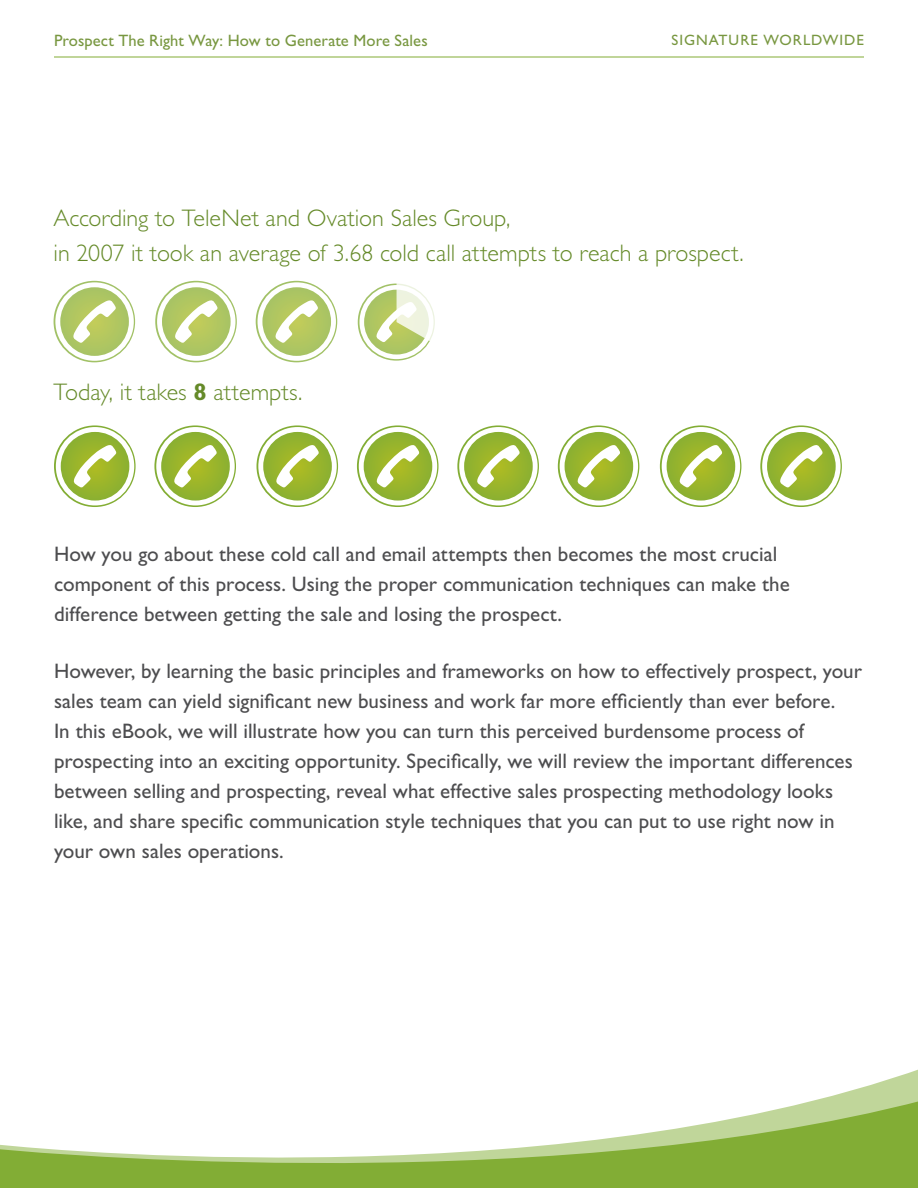
<style>
.page{position:relative;width:918px;height:1188px;background:#fff}
.page>*{position:absolute;margin:0;border:0;box-sizing:border-box;transform-origin:0 0}
.t1{font:300 24px/35.5px "Gill Sans Std";color:#658a29}
.t2{font:21px/30px "Gill Sans Std";color:#4d4d4f}
.t3{font:16.5px "Gill Sans Std";letter-spacing:.005em;color:#789740}
.t4{font:15px "Gill Sans Std";letter-spacing:.065em;color:#789740}
.s1{font-weight:700}
</style>
<div class="page">
<svg style="left:816px;top:1069px;width:102px;height:31px"></svg>
<svg style="left:0;top:1100px;width:918px;height:88px"></svg>
<hr style="left:54px;top:57px;width:810px;height:1px;background:#82ad35">
<svg style="left:54px;top:425px;width:82px;height:82px"></svg>
<svg style="left:56px;top:427px;width:78px;height:78px"></svg>
<svg style="left:156px;top:427px;width:79px;height:78px"></svg>
<svg style="left:258px;top:427px;width:79px;height:78px"></svg>
<svg style="left:357px;top:425px;width:82px;height:82px"></svg>
<svg style="left:359px;top:427px;width:78px;height:78px"></svg>
<svg style="left:459px;top:427px;width:79px;height:78px"></svg>
<svg style="left:560px;top:427px;width:78px;height:78px"></svg>
<svg style="left:662px;top:427px;width:78px;height:78px"></svg>
<svg style="left:762px;top:427px;width:79px;height:78px"></svg>
<svg style="left:157px;top:282px;width:79px;height:79px"></svg>
<svg style="left:258px;top:282px;width:78px;height:79px"></svg>
<svg style="left:359px;top:283px;width:76px;height:76px"></svg>
<svg style="left:55px;top:282px;width:79px;height:79px"></svg>
<p class="t3" style="left:54px;top:31px;width:375px">Prospect The Right Way: How to Generate More Sales</p>
<p class="t4" style="left:671px;top:31px;width:194px">SIGNATURE WORLDWIDE</p>
<p class="t1" style="left:54px;top:200px;width:692px">According to TeleNet and Ovation Sales Group,<br>in 2007 it took an average of 3.68 cold call attempts to reach a prospect.</p>
<p class="t1" style="left:54px;top:374px;width:250px">Today, it takes <span class="s1">8</span> attempts.</p>
<p class="t2" style="left:54px;top:539px;width:737px">How you go about these cold call and email attempts then becomes the most crucial component of this process. Using the proper communication techniques can make the difference between getting the sale and losing the prospect.</p>
<p class="t2" style="left:54px;top:656px;width:810px">However, by learning the basic principles and frameworks on how to effectively prospect, your sales team can yield significant new business and work far more efficiently than ever before.<br>In this eBook, we will illustrate how you can turn this perceived burdensome process of prospecting into an exciting opportunity. Specifically, we will review the important differences between selling and prospecting, reveal what effective sales prospecting methodology looks like, and share specific communication style techniques that you can put to use right now in your own sales operations.</p>
</div>
